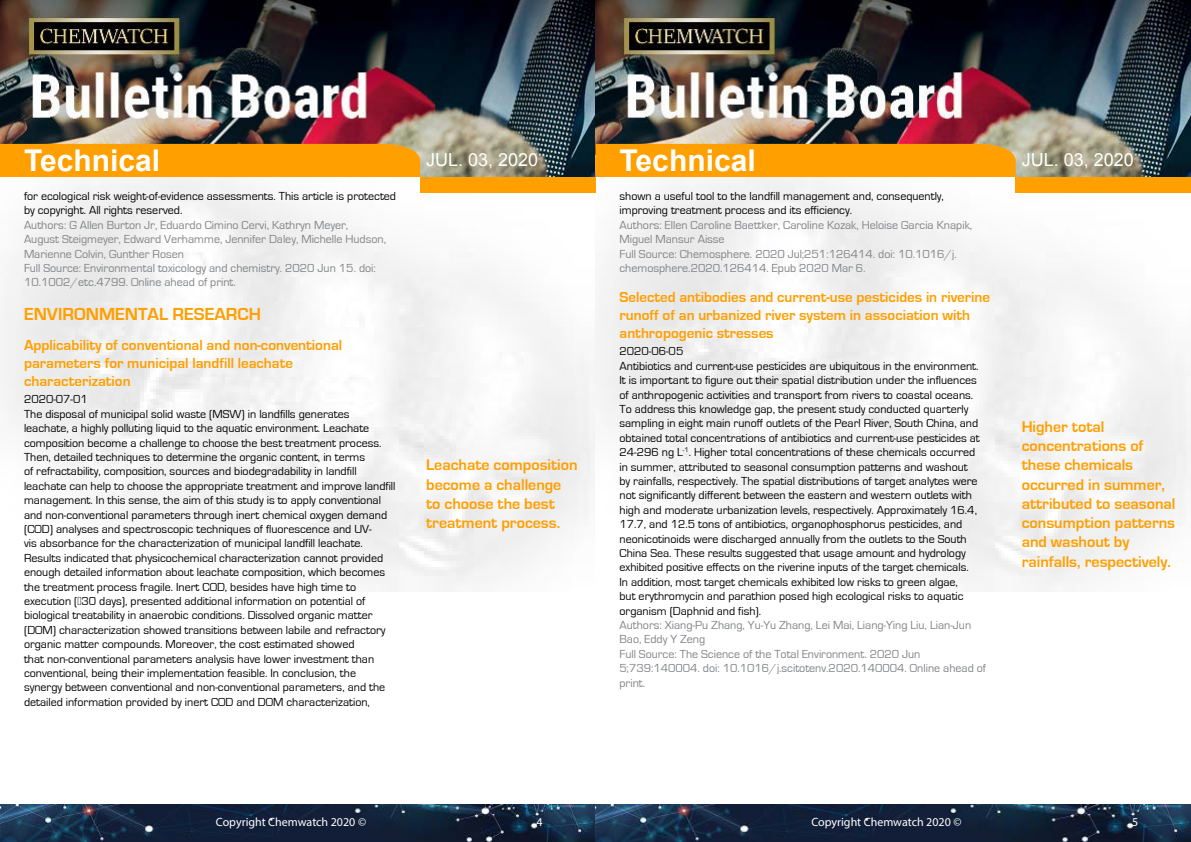
<style>
.page{position:relative;width:1191px;height:842px;background:#fff}
.page>*{position:absolute;margin:0;border:0;box-sizing:border-box;transform-origin:0 0}
.t1{font:700 30px "Arial";color:#fff}
.t2{font:18px "Arial";color:#fff}
.t3{font:700 18px "Eurostile";color:#ff9f00}
.t4{font:700 16px/19.2px "Eurostile";color:#ff9f00}
.t5{font:700 15px/18px "Eurostile";color:#ff9f00}
.t6{font:12px/14.4px "Eurostile";color:#000}
.t7{font:12px/14.4px "Eurostile";color:#808285}
.t8{font:12px "Myriad Pro";color:#fff}
</style>
<div class="page">
<img style="left:0;top:0;width:1191px;height:592px">
<div style="left:420px;top:177px;width:175px;height:15px;background:#ff9f00"></div>
<div style="left:1015px;top:177px;width:176px;height:15px;background:#ff9f00"></div>
<div style="left:0;top:144px;width:420px;height:33px;background:#ff9f00"></div>
<div style="left:595px;top:144px;width:420px;height:33px;background:#ff9f00"></div>
<img style="left:0;top:804px;width:1191px;height:38px">
<h1 class="t1" style="left:24px;top:140px;width:138px">Technical</h1>
<h1 class="t1" style="left:619px;top:140px;width:138px">Technical</h1>
<p class="t6" style="left:24px;top:189px;width:373px">for ecological risk weight-of-evidence assessments. This article is protected by copyright. All rights reserved.</p>
<p class="t7" style="left:24px;top:218px;width:363px">Authors: G Allen Burton Jr, Eduardo Cimino Cervi, Kathryn Meyer, August Steigmeyer, Edward Verhamme, Jennifer Daley, Michelle Hudson, Marienne Colvin, Gunther Rosen<br>Full Source: Environmental toxicology and chemistry. 2020 Jun 15. doi:<br>10.1002/etc.4799. Online ahead of print.</p>
<h2 class="t3" style="left:24px;top:304px;width:238px">ENVIRONMENTAL RESEARCH</h2>
<p class="t5" style="left:24px;top:336px;width:320px">Applicability of conventional and non-conventional parameters for municipal landfill leachate characterization</p>
<p class="t6" style="left:24px;top:392px;width:373px">2020-07-01<br>The disposal of municipal solid waste (MSW) in landfills generates leachate, a highly polluting liquid to the aquatic environment. Leachate composition become a challenge to choose the best treatment process.<br>Then, detailed techniques to determine the organic content, in terms<br>of refractability, composition, sources and biodegradability in landfill leachate can help to choose the appropriate treatment and improve landfill management. In this sense, the aim of this study is to apply conventional and non-conventional parameters through inert chemical oxygen demand (COD) analyses and spectroscopic techniques of fluorescence and UV-<br>vis absorbance for the characterization of municipal landfill leachate.<br>Results indicated that physicochemical characterization cannot provided enough detailed information about leachate composition, which becomes the treatment process fragile. Inert COD, besides have high time to execution (∼30 days), presented additional information on potential of biological treatability in anaerobic conditions. Dissolved organic matter (DOM) characterization showed transitions between labile and refractory organic matter compounds. Moreover, the cost estimated showed<br>that non-conventional parameters analysis have lower investment than conventional, being their implementation feasible. In conclusion, the synergy between conventional and non-conventional parameters, and the detailed information provided by inert COD and DOM characterization,</p>
<h2 class="t2" style="left:426px;top:148px;width:114px">Jul. 03, 2020</h2>
<h2 class="t2" style="left:1021px;top:148px;width:114px">Jul. 03, 2020</h2>
<p class="t6" style="left:619px;top:189px;width:326px">shown a useful tool to the landfill management and, consequently, improving treatment process and its efficiency.</p>
<p class="t7" style="left:619px;top:218px;width:354px">Authors: Ellen Caroline Baettker, Caroline Kozak, Heloise Garcia Knapik, Miguel Mansur Aisse<br>Full Source: Chemosphere. 2020 Jul;251:126414. doi: 10.1016/j. chemosphere.2020.126414. Epub 2020 Mar 6.</p>
<p class="t5" style="left:619px;top:288px;width:372px">Selected antibodies and current-use pesticides in riverine runoff of an urbanized river system in association with anthropogenic stresses</p>
<p class="t6" style="left:619px;top:344px;width:362px">2020-06-05<br>Antibiotics and current-use pesticides are ubiquitous in the environment.<br>It is important to figure out their spatial distribution under the influences of anthropogenic activities and transport from rivers to coastal oceans.<br>To address this knowledge gap, the present study conducted quarterly sampling in eight main runoff outlets of the Pearl River, South China, and obtained total concentrations of antibiotics and current-use pesticides at 24-296 ng L<sup>-1</sup>. Higher total concentrations of these chemicals occurred in summer, attributed to seasonal consumption patterns and washout by rainfalls, respectively. The spatial distributions of target analytes were not significantly different between the eastern and western outlets with high and moderate urbanization levels, respectively. Approximately 16.4, 17.7, and 12.5 tons of antibiotics, organophosphorus pesticides, and neonicotinoids were discharged annually from the outlets to the South China Sea. These results suggested that usage amount and hydrology exhibited positive effects on the riverine inputs of the target chemicals.<br>In addition, most target chemicals exhibited low risks to green algae,<br>but erythromycin and parathion posed high ecological risks to aquatic organism (Daphnid and fish).</p>
<p class="t7" style="left:619px;top:618px;width:368px">Authors: Xiang-Pu Zhang, Yu-Yu Zhang, Lei Mai, Liang-Ying Liu, Lian-Jun Bao, Eddy Y Zeng<br>Full Source: The Science of the Total Environment. 2020 Jun 5;739:140004. doi: 10.1016/j.scitotenv.2020.140004. Online ahead of print.</p>
<h3 class="t4" style="left:1021px;top:417px;width:155px">Higher total concentrations of these chemicals occurred in summer, attributed to seasonal consumption patterns and washout by rainfalls, respectively.</h3>
<h3 class="t4" style="left:426px;top:456px;width:153px">Leachate composition become a challenge to choose the best treatment process.</h3>
<p class="t8" style="left:216px;top:815px;width:152px">Copyright Chemwatch 2020 ©</p>
<p class="t8" style="left:536px;top:815px;width:8px">4</p>
<p class="t8" style="left:811px;top:815px;width:152px">Copyright Chemwatch 2020 ©</p>
<p class="t8" style="left:1132px;top:815px;width:8px">5</p>
</div>
